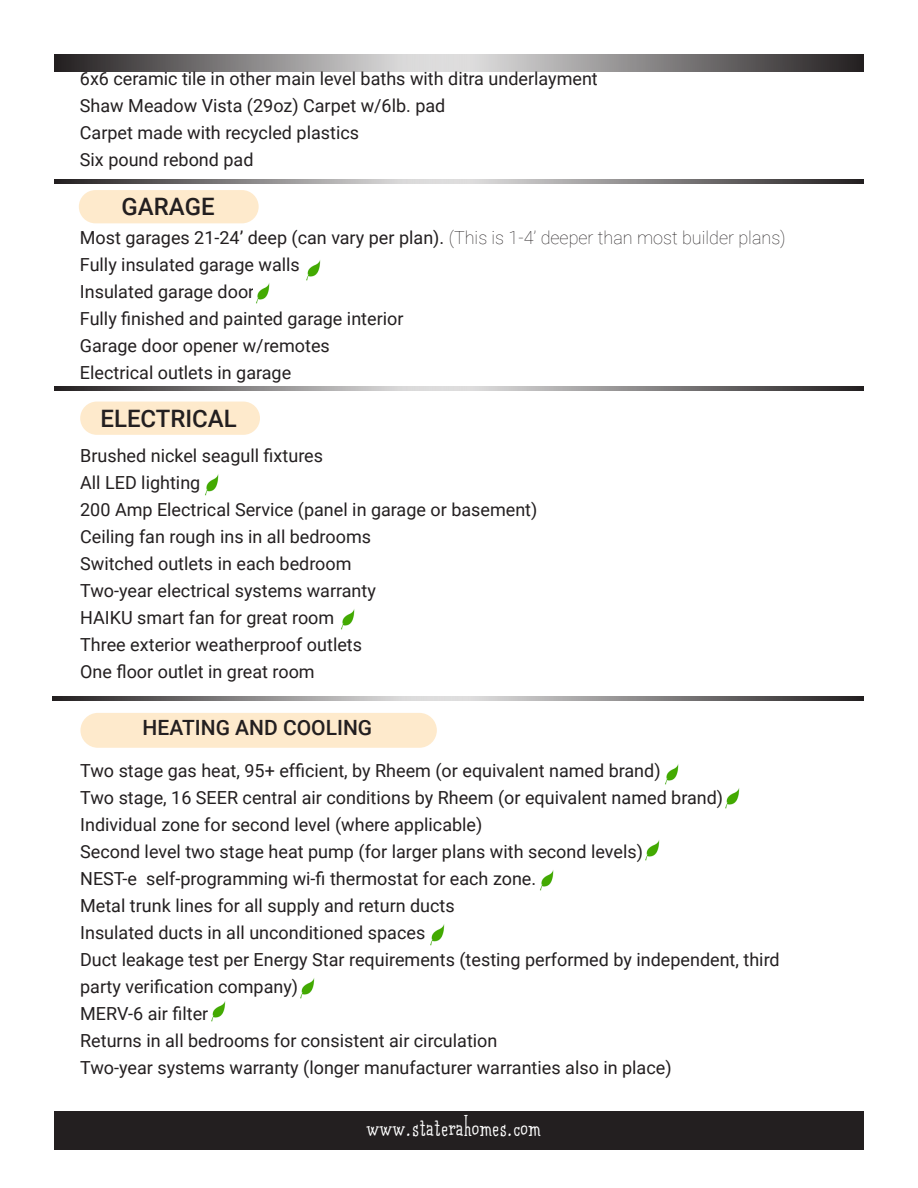
<style>
.page{position:relative;width:918px;height:1188px;background:#fff}
.page>*{position:absolute;margin:0;border:0;box-sizing:border-box;transform-origin:0 0}
.t1{font:27px "Qarrotface";letter-spacing:-.03em;color:#fff}
.t2{font:500 24px "Roboto";color:#231f20}
.t3{font:500 21px "Roboto";color:#231f20}
.t4{font:18px/27px "Roboto";color:#231f20}
.s1{font-weight:100}
</style>
<div class="page">
<div style="left:79px;top:190px;width:180px;height:33px;background:#feeacc;border-radius:17px"></div>
<div style="left:80px;top:402px;width:180px;height:33px;background:#feeacc;border-radius:17px"></div>
<div style="left:54px;top:1111px;width:810px;height:38px;background:#231f20"></div>
<svg style="left:54px;top:54px;width:347px;height:17px"></svg>
<svg style="left:401px;top:54px;width:463px;height:17px"></svg>
<svg style="left:54px;top:179px;width:347px;height:5px"></svg>
<svg style="left:401px;top:179px;width:463px;height:5px"></svg>
<svg style="left:54px;top:387px;width:347px;height:4px"></svg>
<svg style="left:401px;top:387px;width:463px;height:4px"></svg>
<svg style="left:52px;top:697px;width:349px;height:4px"></svg>
<svg style="left:401px;top:697px;width:463px;height:4px"></svg>
<div style="left:80px;top:713px;width:357px;height:35px;background:#feeacc;border-radius:17px"></div>
<img style="left:306px;top:260px;width:15px;height:21px">
<img style="left:205px;top:474px;width:14px;height:22px">
<img style="left:341px;top:609px;width:14px;height:21px">
<img style="left:665px;top:764px;width:14px;height:21px">
<img style="left:725px;top:788px;width:15px;height:21px">
<img style="left:540px;top:870px;width:14px;height:21px">
<img style="left:430px;top:924px;width:15px;height:22px">
<img style="left:300px;top:978px;width:15px;height:21px">
<img style="left:211px;top:1001px;width:15px;height:21px">
<img style="left:256px;top:283px;width:14px;height:21px">
<img style="left:645px;top:840px;width:15px;height:21px">
<p class="t4" style="left:80px;top:64px;width:519px">6x6 ceramic tile in other main level baths with ditra underlayment</p>
<p class="t4" style="left:80px;top:91px;width:367px">Shaw Meadow Vista (29oz) Carpet w/6lb. pad</p>
<p class="t4" style="left:80px;top:118px;width:281px">Carpet made with recycled plastics</p>
<p class="t4" style="left:80px;top:145px;width:175px">Six pound rebond pad</p>
<p class="t2" style="left:122px;top:190px;width:95px">GARAGE</p>
<p class="t4" style="left:80px;top:224px;width:707px">Most garages 21-24’ deep (can vary per plan). <span class="s1">(This is 1-4’ deeper than most builder plans)</span></p>
<p class="t4" style="left:80px;top:251px;width:221px">Fully insulated garage walls</p>
<p class="t4" style="left:80px;top:278px;width:176px">Insulated garage door</p>
<p class="t4" style="left:80px;top:305px;width:325px">Fully finished and painted garage interior</p>
<p class="t4" style="left:80px;top:332px;width:251px">Garage door opener w/remotes</p>
<p class="t4" style="left:80px;top:359px;width:213px">Electrical outlets in garage</p>
<p class="t2" style="left:100px;top:401px;width:138px">ELECTRICAL</p>
<p class="t4" style="left:80px;top:442px;width:244px">Brushed nickel seagull fixtures</p>
<p class="t4" style="left:80px;top:469px;width:122px">All LED lighting</p>
<p class="t4" style="left:80px;top:496px;width:459px">200 Amp Electrical Service (panel in garage or basement)</p>
<p class="t4" style="left:80px;top:523px;width:292px">Ceiling fan rough ins in all bedrooms</p>
<p class="t4" style="left:80px;top:550px;width:273px">Switched outlets in each bedroom</p>
<p class="t4" style="left:80px;top:577px;width:297px">Two-year electrical systems warranty</p>
<p class="t4" style="left:80px;top:604px;width:256px">HAIKU smart fan for great room</p>
<p class="t4" style="left:80px;top:631px;width:283px">Three exterior weatherproof outlets</p>
<p class="t4" style="left:80px;top:658px;width:236px">One floor outlet in great room</p>
<p class="t3" style="left:143px;top:713px;width:231px">HEATING AND COOLING</p>
<p class="t4" style="left:80px;top:756px;width:582px">Two stage gas heat, 95+ efficient, by Rheem (or equivalent named brand)</p>
<p class="t4" style="left:80px;top:783px;width:645px">Two stage, 16 SEER central air conditions by Rheem (or equivalent named brand)</p>
<p class="t4" style="left:80px;top:810px;width:404px">Individual zone for second level (where applicable)</p>
<p class="t4" style="left:80px;top:837px;width:564px">Second level two stage heat pump (for larger plans with second levels)</p>
<p class="t4" style="left:80px;top:864px;width:458px">NEST-e self-programming wi-fi thermostat for each zone.</p>
<p class="t4" style="left:80px;top:891px;width:376px">Metal trunk lines for all supply and return ducts</p>
<p class="t4" style="left:80px;top:918px;width:347px">Insulated ducts in all unconditioned spaces</p>
<p class="t4" style="left:80px;top:945px;width:701px">Duct leakage test per Energy Star requirements (testing performed by independent, third party verification company)</p>
<p class="t4" style="left:80px;top:999px;width:130px">MERV-6 air filter</p>
<p class="t4" style="left:80px;top:1026px;width:419px">Returns in all bedrooms for consistent air circulation</p>
<p class="t4" style="left:80px;top:1053px;width:593px">Two-year systems warranty (longer manufacturer warranties also in place)</p>
<p class="t1" style="left:366px;top:1114px;width:177px">www.staterahomes.com</p>
</div>
